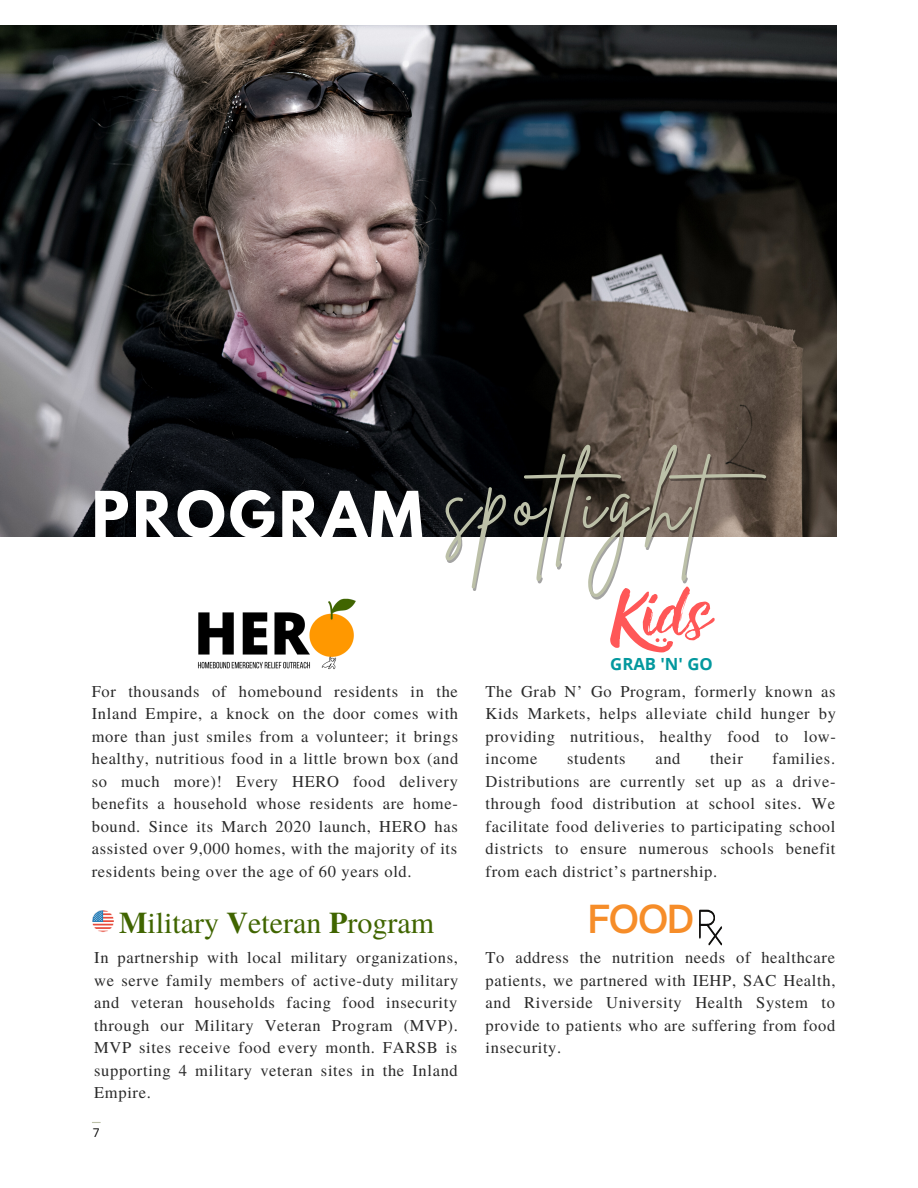
<style>
.page{position:relative;width:918px;height:1188px;background:#fff}
.page>*{position:absolute;margin:0;border:0;box-sizing:border-box;transform-origin:0 0}
.t1{font:86.55px "Brittany Signature";letter-spacing:.06em;color:#bcc0a8}
.t2{font:61.95px "Rebel";color:#ff5757}
.t3{font:700 56.25px "League Spartan";letter-spacing:.06em;color:#fff}
.t4{font:600 37.05px "Open Sauce One";color:#f68d29}
.t5{font:30px "Te X Gyre Termes";color:#406500}
.t6{font:700 16.8px "Open Sans";color:#03989e}
.t7{font:16.5px/22.5px "Te X Gyre Termes";letter-spacing:.04em;color:#2a2a2a;text-align:justify}
.t8{font:12px "Open Sans";color:#000}
.s1{font-weight:700}
</style>
<div class="page">
<img style="left:0;top:26px;width:837px;height:510px">
<img style="left:198px;top:598px;width:158px;height:72px">
<svg style="left:699px;top:910px;width:23px;height:35px"></svg>
<svg style="left:656px;top:638px;width:11px;height:4px"></svg>
<svg style="left:92px;top:910px;width:22px;height:22px"></svg>
<p class="t3" style="left:92px;top:487px;width:333px">PROGRAM</p>
<p class="t1" style="left:444px;top:445px;width:348px">spotlight</p>
<p class="t2" style="left:611px;top:588px;width:102px">Kids</p>
<p class="t6" style="left:610px;top:652px;width:104px">GRAB 'N' GO</p>
<p class="t7" style="left:92px;top:679px;width:368px">For thousands of homebound residents in the Inland Empire, a knock on the door comes with more than just smiles from a volunteer; it brings healthy, nutritious food in a little brown box (and so much more)! Every HERO food delivery benefits a household whose residents are home&shy;bound. Since its March 2020 launch, HERO has assisted over 9,000 homes, with the majority of its residents being over the age of 60 years old.</p>
<p class="t5" style="left:119px;top:901px;width:316px"><span class="s1">M</span>ilitary <span class="s1">V</span>eteran <span class="s1">P</span>rogram</p>
<p class="t7" style="left:94px;top:946px;width:365px">In partnership with local military organizations, we serve family members of active-duty military and veteran households facing food insecurity through our Military Veteran Program (MVP).<br>MVP sites receive food every month. FARSB is supporting 4 military veteran sites in the Inland Empire.</p>
<p class="t8" style="left:93px;top:1124px;width:8px">7</p>
<p class="t7" style="left:486px;top:679px;width:352px">The Grab N’ Go Program, formerly known as Kids Markets, helps alleviate child hunger by providing nutritious, healthy food to low&shy;income</p>
<p class="t7" style="left:486px;top:746px;width:351px;text-indent:287px">families.<br>Distributions are currently set up as a drive&shy;through food distribution at school sites. We facilitate food deliveries to participating school districts to ensure numerous schools benefit from each district’s partnership.</p>
<p class="t7" style="left:567px;top:746px;width:60px">students</p>
<p class="t7" style="left:655px;top:746px;width:27px">and</p>
<p class="t7" style="left:710px;top:746px;width:34px">their</p>
<p class="t4" style="left:588px;top:896px;width:108px">FOOD</p>
<p class="t7" style="left:486px;top:946px;width:351px">To address the nutrition needs of healthcare patients, we partnered with IEHP, SAC Health, and Riverside University Health System to provide to patients who are suffering from food insecurity.</p>
</div>
